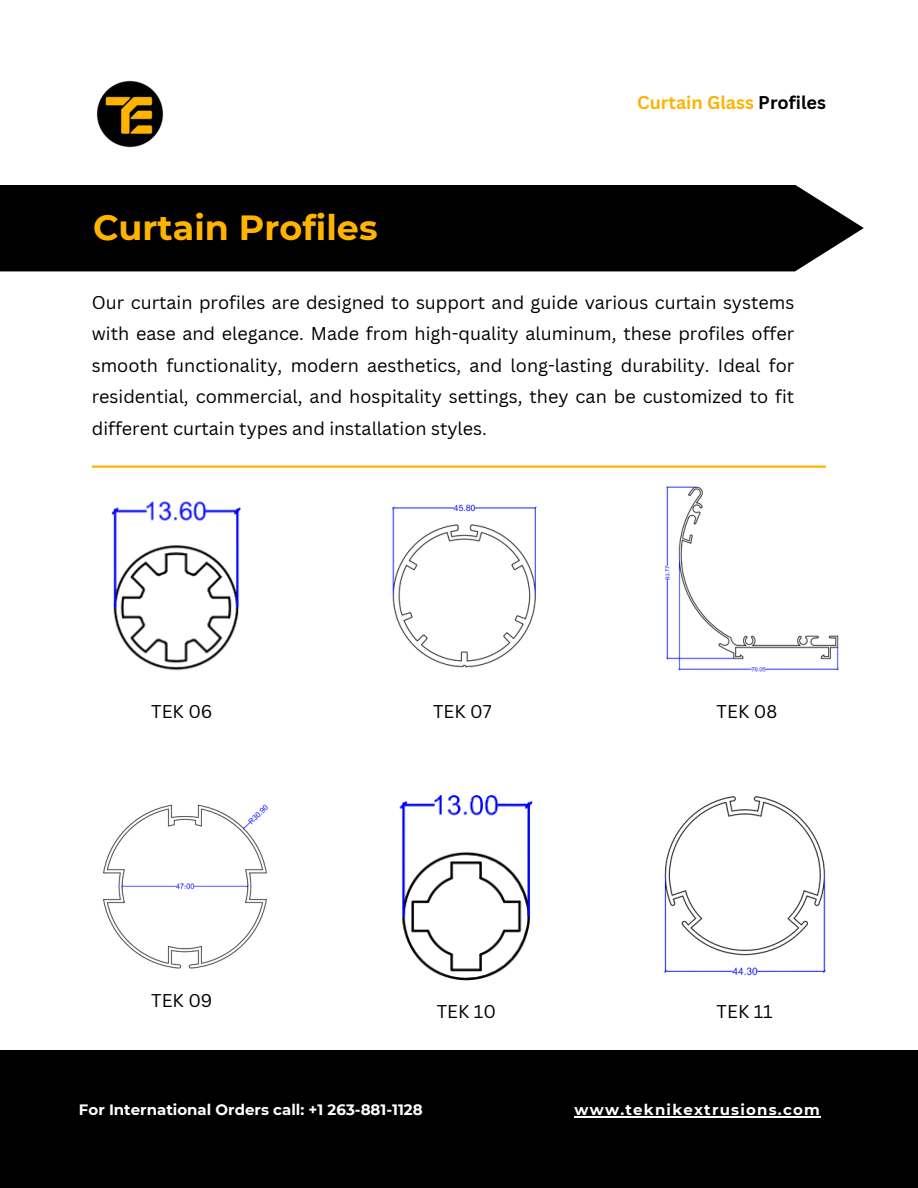
<style>
.page{position:relative;width:918px;height:1188px;background:#fff}
.page>*{position:absolute;margin:0;border:0;box-sizing:border-box;transform-origin:0 0}
.t1{font:700 34.95px "Montserrat";color:#ffb400}
.t2{font:18px/31.5px "Canva Sans";color:#000;text-align:justify}
.t3{font:700 18px "Canva Sans";color:#fdb301}
.t4{font:700 15px "Montserrat";color:#fff}
.t5{font:700 15px "Montserrat";letter-spacing:.08em;color:#fff}
.s1{color:#000}
</style>
<div class="page">
<img style="left:96px;top:80px;width:68px;height:68px">
<div style="left:0;top:1050px;width:918px;height:138px;background:#000"></div>
<div style="left:0;top:185px;width:864px;height:86px;background:#000"></div>
<hr style="left:92px;top:466px;width:734px;height:2px;background:#ffb400">
<hr style="left:575px;top:1116px;width:246px;height:1px;background:#fff">
<img style="left:111px;top:501px;width:130px;height:170px">
<img style="left:391px;top:504px;width:146px;height:164px">
<img style="left:665px;top:486px;width:174px;height:186px">
<img style="left:103px;top:804px;width:165px;height:165px">
<img style="left:399px;top:795px;width:134px;height:185px">
<img style="left:663px;top:796px;width:163px;height:180px">
<p class="t1" style="left:93px;top:206px;width:286px">Curtain Profiles</p>
<h3 class="t3" style="left:637px;top:90px;width:191px">Curtain Glass <span class="s1">Profiles</span></h3>
<p class="t2" style="left:92px;top:286px;width:704px">Our curtain profiles are designed to support and guide various curtain systems with ease and elegance. Made from high-quality aluminum, these profiles offer smooth functionality, modern aesthetics, and long-lasting durability. Ideal for residential, commercial, and hospitality settings, they can be customized to fit different curtain types and installation styles.</p>
<p class="t2" style="left:151px;top:695px;width:63px">TEK 06</p>
<p class="t2" style="left:433px;top:695px;width:60px">TEK 07</p>
<h2 class="t2" style="left:717px;top:695px;width:62px">TEK 08</h2>
<p class="t2" style="left:151px;top:984px;width:63px">TEK 09</p>
<h2 class="t2" style="left:437px;top:995px;width:61px">TEK 10</h2>
<h2 class="t2" style="left:717px;top:995px;width:58px">TEK 11</h2>
<h4 class="t4" style="left:79px;top:1101px;width:345px">For International Orders call: +1 263-881-1128</h4>
<h1 class="t5" style="left:575px;top:1101px;width:247px">www.teknikextrusions.com</h1>
</div>
